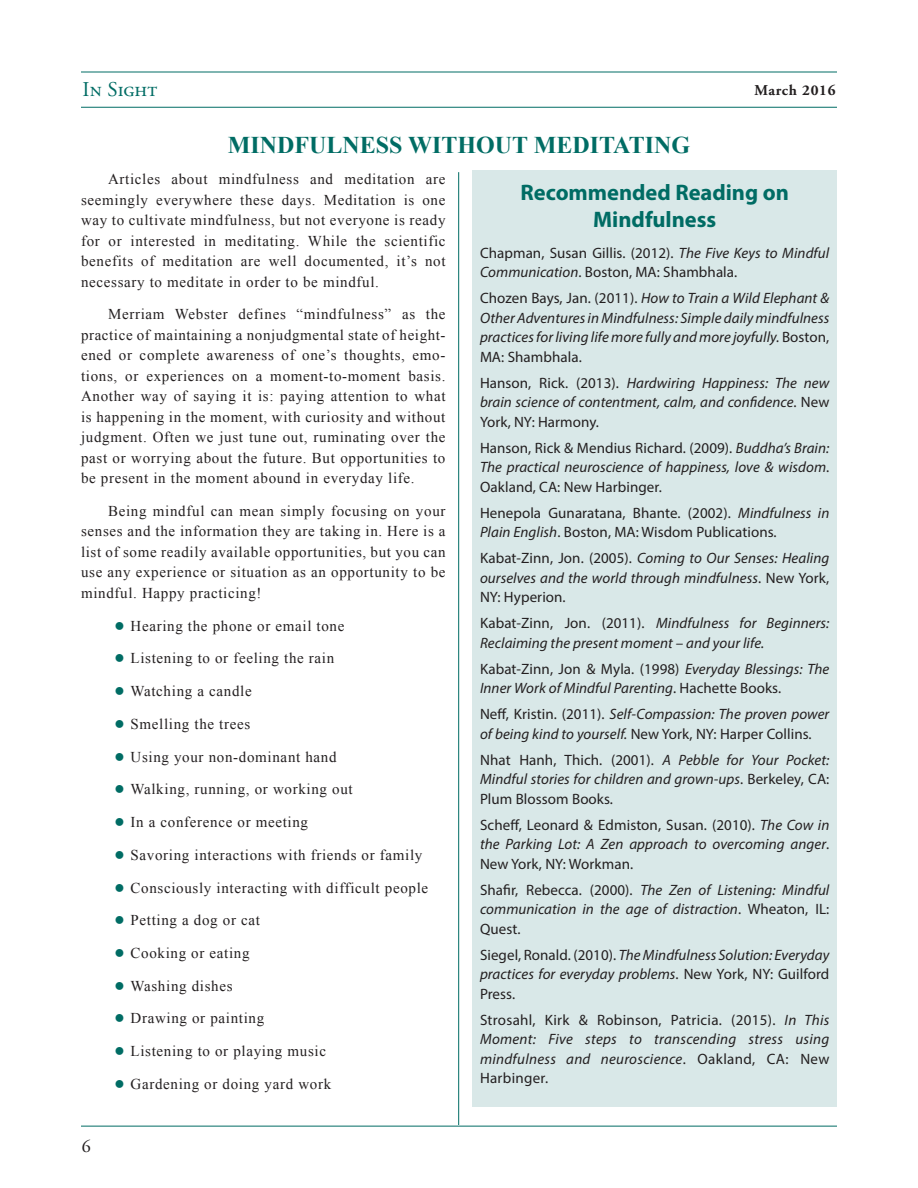
<style>
.page{position:relative;width:918px;height:1188px;background:#fff}
.page>*{position:absolute;margin:0;border:0;box-sizing:border-box;transform-origin:0 0}
.Story_Head_CAPS{font:700 24px "Times New Roman";color:#006c64}
.BOX_headline{font:700 22.5px/27px "Myriad Pro";letter-spacing:-.005em;color:#006c64;text-align:center}
.t1{font:21px "Adobe Garamond Pro";letter-spacing:-.005em;color:#006c64}
.t2{font:18px "Adobe Garamond Pro";color:#231f20}
.BOX_body{font:italic 15px/19.5px "Myriad Pro";letter-spacing:.005em;color:#231f20;text-align:justify}
.Body_Text{font:15px/20.5px "Times New Roman";letter-spacing:.045em;color:#231f20;text-align:justify}
.Body_Text_Indent{font:15px "Times New Roman";letter-spacing:.045em;color:#231f20}
.BOX_body-2{font:15px/19.5px "Myriad Pro";letter-spacing:.005em;color:#231f20}
.t3{font:700 15px "Adobe Garamond Pro";letter-spacing:.045em;color:#231f20}
.s1{font-size:18px;color:#006c64}
.s2{font-style:italic}
.s3{font-style:normal}
</style>
<div class="page">
<hr style="left:81px;top:72px;width:756px;height:1px;background:#006c64">
<hr style="left:81px;top:107px;width:756px;height:1px;background:#006c64">
<hr style="left:81px;top:1126px;width:756px;height:1px;background:#006c64">
<div style="left:472px;top:170px;width:365px;height:937px;background:#d9e8e8"></div>
<hr style="left:458px;top:172px;width:1px;height:953px;background:#006c64">
<h3 class="t1" style="left:82px;top:77px;width:76px">In Sight</h3>
<p class="t3" style="left:754px;top:81px;width:83px">March 2016</p>
<p class="Story_Head_CAPS" style="left:228px;top:128px;width:464px">MINDFULNESS WITHOUT MEDITATING</p>
<p class="Body_Text" style="left:81px;top:169px;width:366px;text-indent:27px">Articles about mindfulness and meditation are seemingly everywhere these days. Meditation is one way to cultivate mindfulness, but not everyone is ready for or interested in meditating. While the scientific benefits of meditation are well documented, it’s not necessary to meditate in order to be mindful.</p>
<p class="Body_Text" style="left:81px;top:303px;width:366px;text-indent:27px">Merriam Webster defines “mindfulness” as the practice of maintaining a nonjudgmental state of height&shy;ened or complete awareness of one’s thoughts, emo&shy;tions, or experiences on a moment-to-moment basis.<br>Another way of saying it is: paying attention to what is happening in the moment, with curiosity and without judgment. Often we just tune out, ruminating over the past or worrying about the future. But opportunities to be present in the moment abound in everyday life.</p>
<p class="Body_Text" style="left:81px;top:500px;width:366px;text-indent:27px">Being mindful can mean simply focusing on your senses and the information they are taking in. Here is a list of some readily available opportunities, but you can use any experience or situation as an opportunity to be mindful. Happy practicing!</p>
<p class="Body_Text_Indent" style="left:114px;top:615px;width:232px"><span class="s1">●</span> Hearing the phone or email tone</p>
<p class="Body_Text_Indent" style="left:114px;top:648px;width:222px"><span class="s1">●</span> Listening to or feeling the rain</p>
<p class="Body_Text_Indent" style="left:114px;top:681px;width:139px"><span class="s1">●</span> Watching a candle</p>
<p class="Body_Text_Indent" style="left:114px;top:714px;width:138px"><span class="s1">●</span> Smelling the trees</p>
<p class="Body_Text_Indent" style="left:114px;top:746px;width:224px"><span class="s1">●</span> Using your non-dominant hand</p>
<p class="Body_Text_Indent" style="left:114px;top:779px;width:240px"><span class="s1">●</span> Walking, running, or working out</p>
<p class="Body_Text_Indent" style="left:114px;top:812px;width:196px"><span class="s1">●</span> In a conference or meeting</p>
<p class="Body_Text_Indent" style="left:114px;top:845px;width:310px"><span class="s1">●</span> Savoring interactions with friends or family</p>
<p class="Body_Text_Indent" style="left:114px;top:877px;width:316px"><span class="s1">●</span> Consciously interacting with difficult people</p>
<p class="Body_Text_Indent" style="left:114px;top:910px;width:147px"><span class="s1">●</span> Petting a dog or cat</p>
<p class="Body_Text_Indent" style="left:114px;top:943px;width:137px"><span class="s1">●</span> Cooking or eating</p>
<p class="Body_Text_Indent" style="left:114px;top:976px;width:120px"><span class="s1">●</span> Washing dishes</p>
<p class="Body_Text_Indent" style="left:114px;top:1008px;width:152px"><span class="s1">●</span> Drawing or painting</p>
<p class="Body_Text_Indent" style="left:114px;top:1041px;width:214px"><span class="s1">●</span> Listening to or playing music</p>
<p class="Body_Text_Indent" style="left:114px;top:1074px;width:219px"><span class="s1">●</span> Gardening or doing yard work</p>
<p class="BOX_headline" style="left:521px;top:178px;width:270px">Recommended Reading on<br>Mindfulness</p>
<p class="BOX_body-2" style="left:480px;top:243px;width:351px">Chapman, Susan Gillis. (2012). <span class="s2">The Five Keys to Mindful<br>Communication</span>. Boston, MA: Shambhala.</p>
<p class="BOX_body" style="left:480px;top:288px;width:351px"><span class="s3">Chozen Bays, Jan. (2011).</span> How to Train a Wild Elephant &amp; Other Adventures in Mindfulness: Simple daily mindfulness practices for living life more fully and more joyfully. <span class="s3">Boston, MA: Shambhala.</span></p>
<p class="BOX_body" style="left:480px;top:373px;width:351px"><span class="s3">Hanson, Rick. (2013).</span> Hardwiring Happiness: The new brain science of contentment, calm, and confidence<span class="s3">. New York, NY: Harmony.</span></p>
<p class="BOX_body" style="left:480px;top:438px;width:351px"><span class="s3">Hanson, Rick &amp; Mendius Richard. (2009).</span> Buddha’s Brain:<br>The practical neuroscience of happiness, love &amp; wisdom<span class="s3">.<br>Oakland, CA: New Harbinger.</span></p>
<p class="BOX_body-2" style="left:480px;top:503px;width:351px">Henepola Gunaratana, Bhante. (2002). <span class="s2">Mindfulness in<br>Plain English</span>. Boston, MA: Wisdom Publications.</p>
<p class="BOX_body" style="left:480px;top:548px;width:351px"><span class="s3">Kabat-Zinn, Jon. (2005).</span> Coming to Our Senses: Healing ourselves and the world through mindfulness<span class="s3">. New York, NY: Hyperion.</span></p>
<p class="BOX_body" style="left:480px;top:613px;width:351px"><span class="s3">Kabat-Zinn, Jon. (2011).</span> Mindfulness for Beginners:<br>Reclaiming the present moment – and your life.</p>
<p class="BOX_body" style="left:480px;top:659px;width:351px"><span class="s3">Kabat-Zinn, Jon &amp; Myla. (1998)</span> Everyday Blessings: The<br>Inner Work of Mindful Parenting<span class="s3">. Hachette Books.</span></p>
<p class="BOX_body" style="left:480px;top:704px;width:351px"><span class="s3">Neff, Kristin. (2011).</span> Self-Compassion: The proven power of being kind to yourself. <span class="s3">New York, NY: Harper Collins.</span></p>
<p class="BOX_body" style="left:480px;top:750px;width:351px"><span class="s3">Nhat Hanh, Thich. (2001).</span> A Pebble for Your Pocket:<br>Mindful stories for children and grown-ups<span class="s3">. Berkeley, CA:<br>Plum Blossom Books.</span></p>
<p class="BOX_body-2" style="left:480px;top:815px;width:351px;text-align:justify">Scheff, Leonard &amp; Edmiston, Susan. (2010). <span class="s2">The Cow in the Parking Lot: A Zen approach to overcoming anger</span>.<br>New York, NY: Workman.</p>
<p class="BOX_body" style="left:480px;top:880px;width:351px"><span class="s3">Shafir, Rebecca. (2000).</span> The Zen of Listening: Mindful communication in the age of distraction<span class="s3">. Wheaton, IL:<br>Quest.</span></p>
<p class="BOX_body" style="left:480px;top:945px;width:351px"><span class="s3">Siegel, Ronald. (2010).</span> The Mindfulness Solution: Everyday practices for everyday problems<span class="s3">. New York, NY: Guilford Press.</span></p>
<p class="BOX_body" style="left:480px;top:1010px;width:351px"><span class="s3">Strosahl, Kirk &amp; Robinson, Patricia. (2015).</span> In This Moment: Five steps to transcending stress using mindfulness and neuroscience<span class="s3">. Oakland, CA: New Harbinger.</span></p>
<p class="t2" style="left:82px;top:1135px;width:10px">6</p>
</div>
